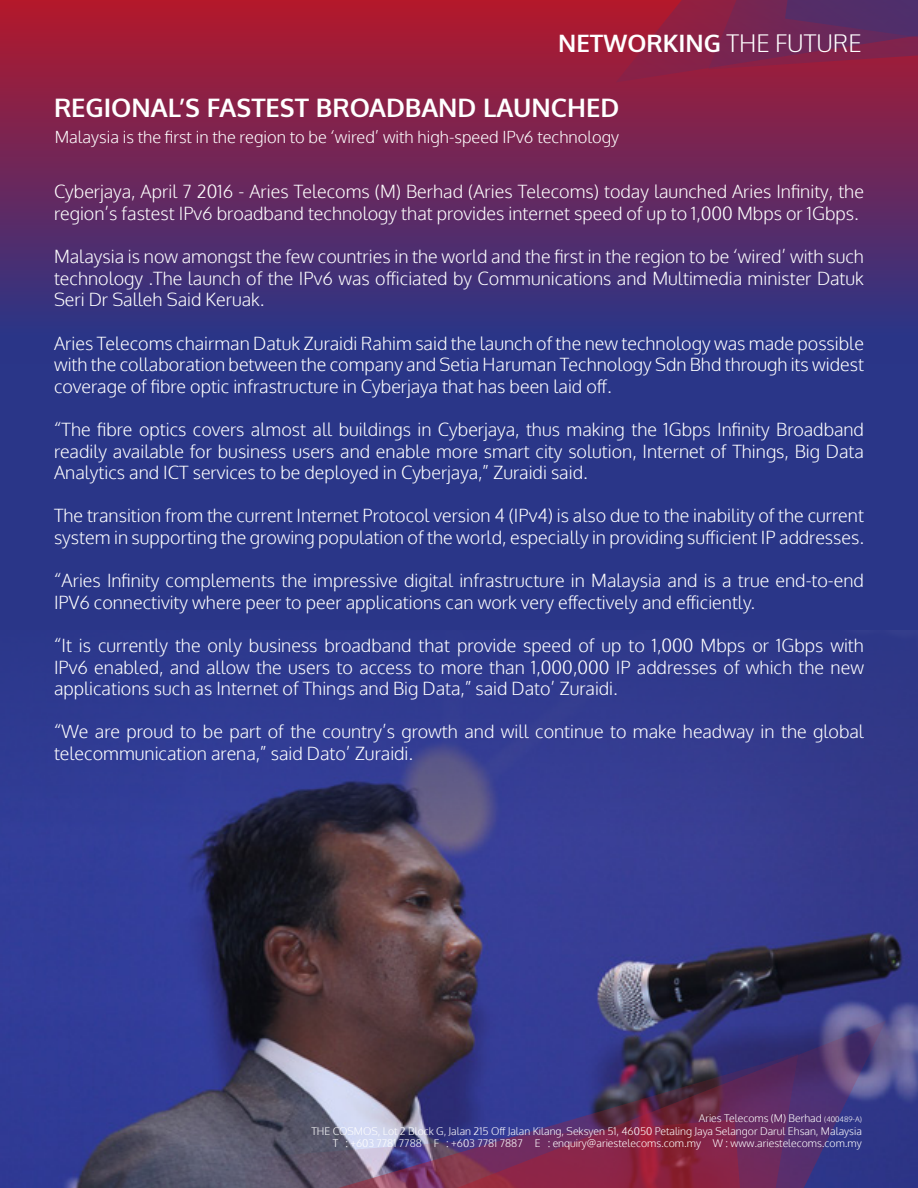
<style>
.page{position:relative;width:918px;height:1188px;background:#2a3688}
.page>*{position:absolute;margin:0;border:0;box-sizing:border-box;transform-origin:0 0}
.t1{font:700 25.5px "Oxygen";color:#fff}
.t2{font:700 24px "Oxygen";color:#fff}
.t3{font:300 18px/21.6px "Oxygen";color:#fff}
.t4{font:300 16.5px "Oxygen";color:#fff}
.t5{font:300 10.5px/12.6px "Oxygen";color:#fff;text-align:right}
.s1{font-weight:300}
.s2{font-size:7.5px}
</style>
<div class="page">
<div style="left:0;top:0;width:918px;height:364px;background:linear-gradient(to bottom,#b3182b,#21378d)"></div>
<svg style="left:616px;top:0;width:302px;height:87px;background:#81224a"></svg>
<svg style="left:0;top:630px;width:918px;height:558px;fill:#323c91"></svg>
<svg style="left:244px;top:1120px;width:48px;height:68px;background:#565467"></svg>
<svg style="left:309px;top:1021px;width:577px;height:167px"></svg>
<img style="left:292px;top:1053px;width:506px;height:135px">
<h2 class="t2" style="left:558px;top:28px;width:305px">NETWORKING <span class="s1">THE FUTURE</span></h2>
<h1 class="t1" style="left:54px;top:92px;width:567px">REGIONAL’S FASTEST BROADBAND LAUNCHED</h1>
<p class="t4" style="left:55px;top:127px;width:566px">Malaysia is the first in the region to be ‘wired’ with high-speed IPv6 technology</p>
<p class="t3" style="left:54px;top:182px;width:812px">Cyberjaya, April 7 2016 - Aries Telecoms (M) Berhad (Aries Telecoms) today launched Aries Infinity, the region’s fastest IPv6 broadband technology that provides internet speed of up to 1,000 Mbps or 1Gbps.</p>
<p class="t3" style="left:54px;top:247px;width:811px;text-align:justify">Malaysia is now amongst the few countries in the world and the first in the region to be ‘wired’ with such technology .The launch of the IPv6 was officiated by Communications and Multimedia minister Datuk Seri Dr Salleh Said Keruak.</p>
<p class="t3" style="left:54px;top:333px;width:812px;text-align:justify">Aries Telecoms chairman Datuk Zuraidi Rahim said the launch of the new technology was made possible with the collaboration between the company and Setia Haruman Technology Sdn Bhd through its widest coverage of fibre optic infrastructure in Cyberjaya that has been laid off.</p>
<p class="t3" style="left:54px;top:419px;width:812px;text-align:justify">“The fibre optics covers almost all buildings in Cyberjaya, thus making the 1Gbps Infinity Broadband readily available for business users and enable more smart city solution, Internet of Things, Big Data Analytics and ICT services to be deployed in Cyberjaya,” Zuraidi said.</p>
<p class="t3" style="left:54px;top:506px;width:812px">The transition from the current Internet Protocol version 4 (IPv4) is also due to the inability of the current system in supporting the growing population of the world, especially in providing sufficient IP addresses.</p>
<p class="t3" style="left:54px;top:571px;width:812px">“Aries Infinity complements the impressive digital infrastructure in Malaysia and is a true end-to-end<br>IPV6 connectivity where peer to peer applications can work very effectively and efficiently.</p>
<p class="t3" style="left:54px;top:635px;width:812px;text-align:justify">“It is currently the only business broadband that provide speed of up to 1,000 Mbps or 1Gbps with IPv6 enabled, and allow the users to access to more than 1,000,000 IP addresses of which the new applications such as Internet of Things and Big Data,” said Dato’ Zuraidi.</p>
<p class="t3" style="left:54px;top:722px;width:812px">“We are proud to be part of the country’s growth and will continue to make headway in the global telecommunication arena,” said Dato’ Zuraidi.</p>
<p class="t5" style="left:311px;top:1112px;width:552px">Aries Telecoms (M) Berhad <span class="s2">(400489-A)<br></span>THE COSMOS, Lot 2 Block G, Jalan 215 Off Jalan Kilang, Seksyen 51, 46050 Petaling Jaya Selangor Darul Ehsan, Malaysia<br>T : +603 7781 7788 F : +603 7781 7887 E : enquiry@ariestelecoms.com.my W : www.ariestelecoms.com.my</p>
</div>
